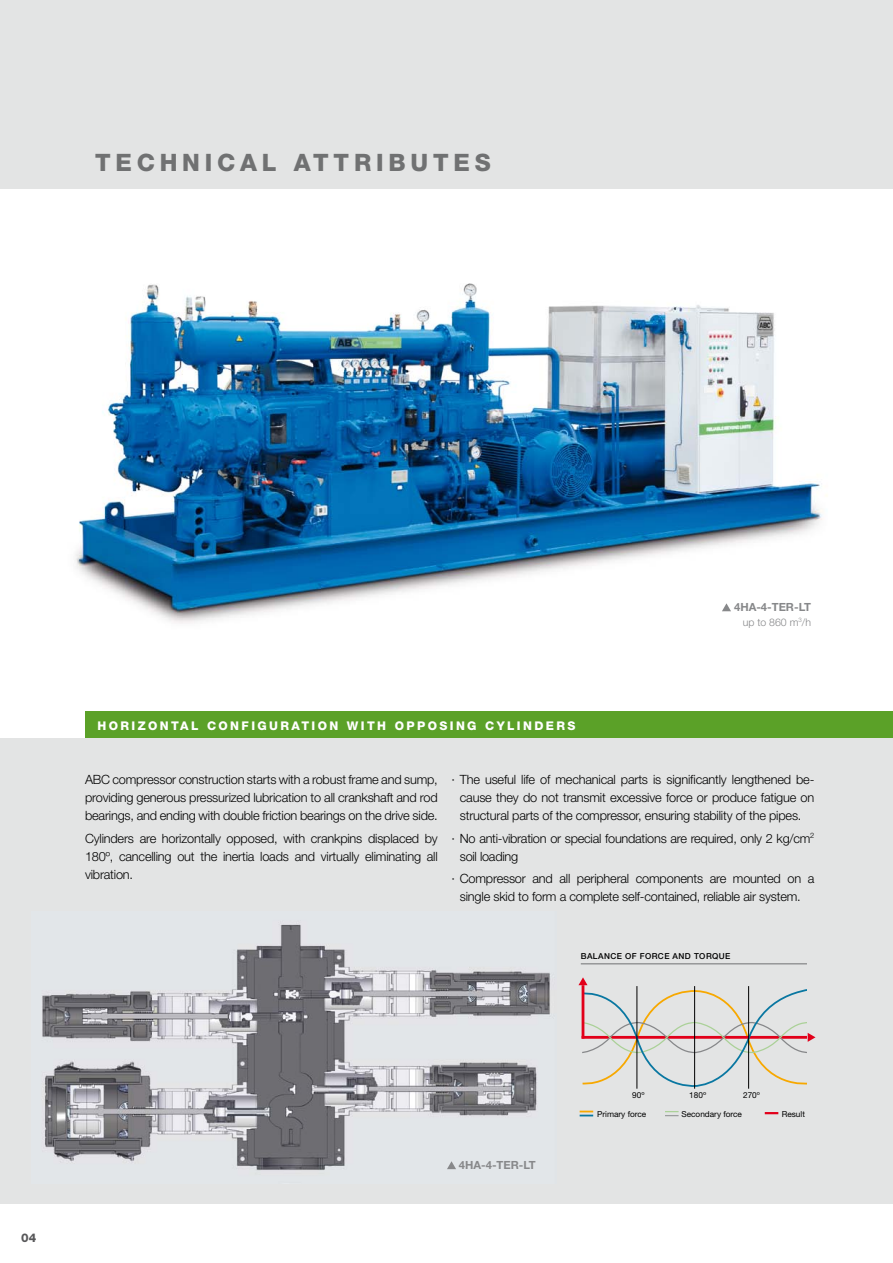
<style>
.page{position:relative;width:893px;height:1263px;background:#fff}
.page>*{position:absolute;margin:0;border:0;box-sizing:border-box;transform-origin:0 0}
.t1{font:800 24px "Helvetica Neue";letter-spacing:.2em;color:#707172}
.t2{font:300 12.75px/18px "Helvetica Neue";letter-spacing:-.015em;color:#000;text-align:justify}
.t3{font:800 12px "Helvetica Neue";letter-spacing:.2em;color:#fff}
.t4{font:800 12px "Helvetica Neue";color:#58585a}
.t5{font:700 11.25px "Helvetica Neue";color:#87888a}
.t6{font:300 10.5px "Helvetica Neue";color:#87888a}
.t7{font:8.25px "Helvetica Neue";color:#000}
.t8{font:500 8.25px "Helvetica Neue";letter-spacing:.05em;color:#000}
</style>
<div class="page">
<img style="left:75px;top:283px;width:753px;height:341px">
<div style="left:0;top:738px;width:893px;height:466px;background:#e3e4e4"></div>
<div style="left:0;top:0;width:893px;height:188px;background:#e3e4e4"></div>
<div style="left:85px;top:711px;width:808px;height:27px;background:#5ba128"></div>
<hr style="left:581px;top:963px;width:232px;height:1px;background:#707172">
<div style="left:808px;top:957px;width:40px;height:150px;background:#e3e4e4"></div>
<svg style="left:765px;top:1112px;width:13px;height:2px"></svg>
<svg style="left:580px;top:1111px;width:13px;height:5px"></svg>
<svg style="left:665px;top:1111px;width:14px;height:5px"></svg>
<svg style="left:578px;top:977px;width:238px;height:112px"></svg>
<img style="left:42px;top:924px;width:508px;height:247px">
<svg style="left:447px;top:1161px;width:9px;height:8px"></svg>
<svg style="left:722px;top:603px;width:9px;height:8px"></svg>
<h1 class="t1" style="left:95px;top:148px;width:397px">TECHNICAL ATTRIBUTES</h1>
<p class="t3" style="left:98px;top:718px;width:479px">HORIZONTAL CONFIGURATION WITH OPPOSING CYLINDERS</p>
<p class="t5" style="left:734px;top:600px;width:78px">4HA-4-TER-LT</p>
<p class="t6" style="left:743px;top:616px;width:70px">up to 860 m<sup>3</sup>/h</p>
<p class="t2" style="left:85px;top:771px;width:354px">ABC compressor construction starts with a robust frame and sump, providing generous pressurized lubrication to all crankshaft and rod bearings, and ending with double friction bearings on the drive side.</p>
<p class="t2" style="left:85px;top:829px;width:354px">Cylinders are horizontally opposed, with crankpins displaced by 180º, cancelling out the inertia loads and virtually eliminating all vibration.</p>
<p class="t2" style="left:460px;top:771px;width:356px;text-indent:-9px">· The useful life of mechanical parts is significantly lengthened be&shy;cause they do not transmit excessive force or produce fatigue on structural parts of the compressor, ensuring stability of the pipes.</p>
<p class="t2" style="left:460px;top:829px;width:356px;text-indent:-9px">· No anti-vibration or special foundations are required, only 2 kg/cm<sup>2 </sup>soil loading</p>
<p class="t2" style="left:451px;top:869px;width:365px;text-align:center">· Compressor and all peripheral components are mounted on a single skid to form a complete self-contained, reliable air system.</p>
<p class="t8" style="left:581px;top:951px;width:151px">BALANCE OF FORCE AND TORQUE</p>
<p class="t4" style="left:21px;top:1230px;width:17px">04</p>
<p class="t5" style="left:459px;top:1158px;width:78px">4HA-4-TER-LT</p>
<p class="t7" style="left:632px;top:1090px;width:14px">90º</p>
<p class="t7" style="left:689px;top:1090px;width:18px">180º</p>
<p class="t7" style="left:743px;top:1090px;width:18px">270º</p>
<p class="t7" style="left:597px;top:1109px;width:51px">Primary force</p>
<p class="t7" style="left:681px;top:1109px;width:62px">Secondary force</p>
<p class="t7" style="left:782px;top:1109px;width:25px">Result</p>
</div>
